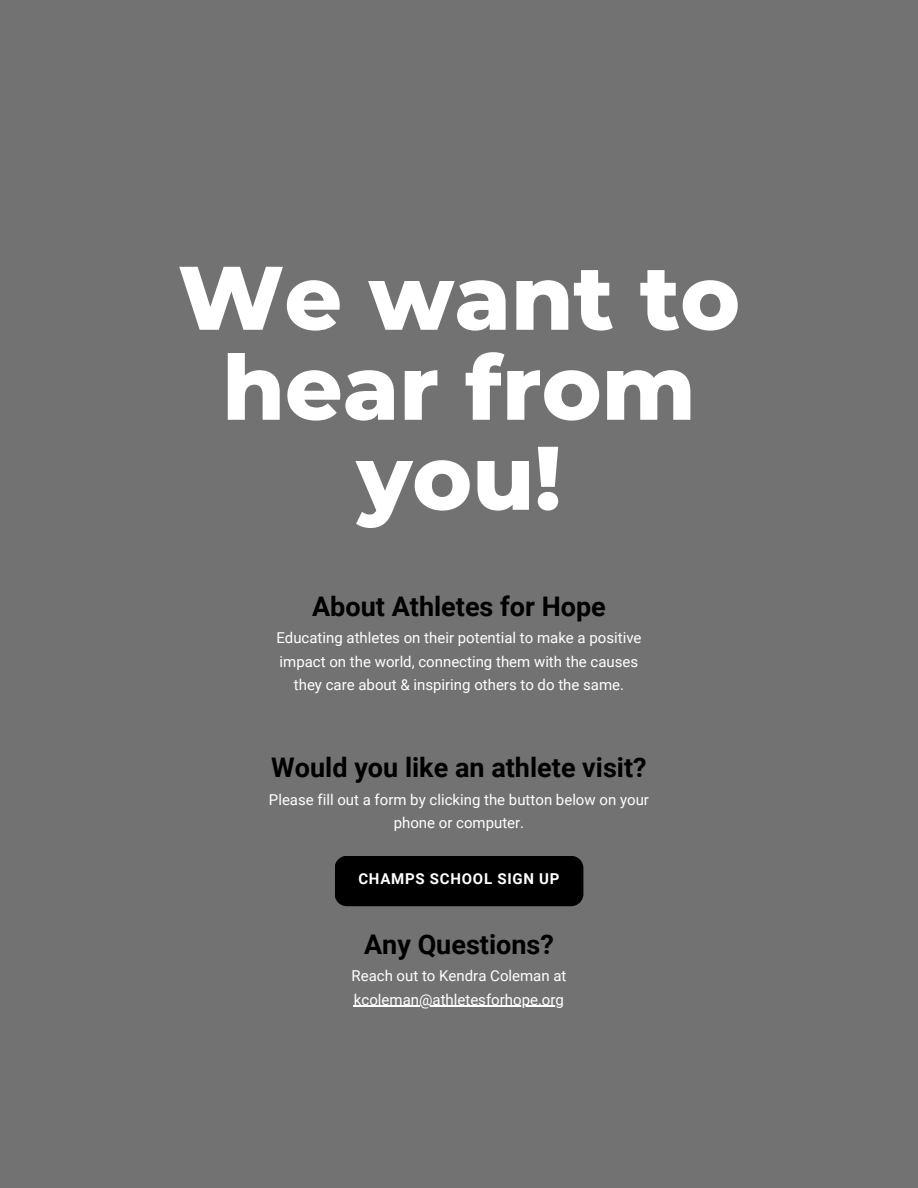
<style>
.page{position:relative;width:918px;height:1188px;background:#727272}
.page>*{position:absolute;margin:0;border:0;box-sizing:border-box;transform-origin:0 0}
.t1{font:800 90px/90px "Montserrat";color:#fff;text-align:center}
.t2{font:700 27px "Roboto";color:#000}
.t3{font:15px/23.7px "Roboto";color:#fff;text-align:center}
.t4{font:700 15px "Roboto";letter-spacing:.05em;color:#fff}
</style>
<div class="page">
<div style="left:335px;top:856px;width:248px;height:50px;background:#000"></div>
<hr style="left:354px;top:1006px;width:210px;height:1px;background:#fff">
<h1 class="t1" style="left:178px;top:248px;width:564px">We want to hear from you!</h1>
<h2 class="t2" style="left:312px;top:587px;width:295px">About Athletes for Hope</h2>
<p class="t3" style="left:276px;top:625px;width:367px">Educating athletes on their potential to make a positive impact on the world, connecting them with the causes they care about &amp; inspiring others to do the same.</p>
<h2 class="t2" style="left:271px;top:749px;width:377px">Would you like an athlete visit?</h2>
<p class="t3" style="left:269px;top:787px;width:382px">Please fill out a form by clicking the button below on your phone or computer.</p>
<p class="t4" style="left:358px;top:868px;width:203px">CHAMPS SCHOOL SIGN UP</p>
<h2 class="t2" style="left:364px;top:925px;width:191px">Any Questions?</h2>
<p class="t3" style="left:351px;top:963px;width:216px;text-align:left">Reach out to Kendra Coleman at kcoleman@athletesforhope.org</p>
</div>
